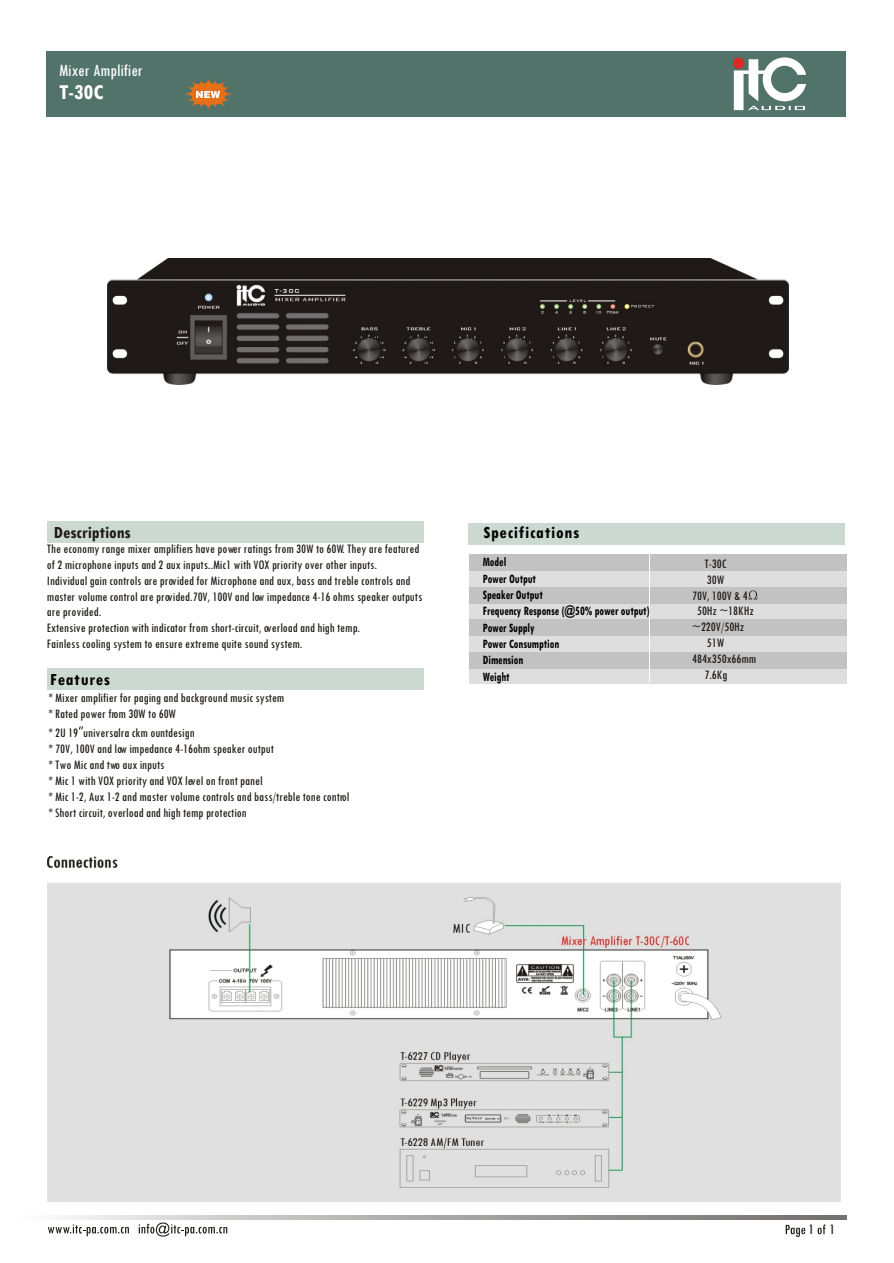
<style>
.page{position:relative;width:894px;height:1263px;background:#fff}
.page>*{position:absolute;margin:0;border:0;box-sizing:border-box;transform-origin:0 0}
.t1{font:700 22.5px "Tw Cen MT Condensed";color:#fff}
.t2{font:700 18px "Tw Cen MT Condensed";letter-spacing:.045em;color:#000}
.t3{font:18px "Tw Cen MT Condensed";color:#fff}
.t4{font:700 18px "Tw Cen MT Condensed";color:#1f1a17}
.t5{font:15px "Tw Cen MT Condensed";color:#1f1a17}
.t6{font:13.5px/15.9px "Tw Cen MT Condensed";color:#1f1a17}
.t7{font:700 13.5px/16.4px "Tw Cen MT Condensed";color:#000;scale:.82 1}
</style>
<div class="page">
<div style="left:48px;top:668px;width:376px;height:22px;background:#ccd9d1"></div>
<div style="left:469px;top:554px;width:378px;height:130px;background:#dedede"></div>
<div style="left:469px;top:652px;width:377px;height:17px;background:#c2c2c2"></div>
<div style="left:469px;top:587px;width:377px;height:17px;background:#c2c2c2"></div>
<div style="left:47px;top:521px;width:377px;height:22px;background:#ccd9d1"></div>
<svg style="left:786px;top:1225px;width:19px;height:12px"></svg>
<svg style="left:818px;top:1225px;width:8px;height:9px"></svg>
<svg style="left:48px;top:1224px;width:81px;height:12px"></svg>
<svg style="left:139px;top:1223px;width:88px;height:14px"></svg>
<div style="left:468px;top:523px;width:377px;height:22px;background:#ccd9d1"></div>
<div style="left:47px;top:51px;width:799px;height:65px;background:#527369"></div>
<svg style="left:734px;top:57px;width:72px;height:53px"></svg>
<svg style="left:184px;top:79px;width:49px;height:30px"></svg>
<div style="left:469px;top:554px;width:377px;height:17px;background:#c2c2c2"></div>
<div style="left:470px;top:619px;width:377px;height:17px;background:#c2c2c2"></div>
<hr style="left:650px;top:554px;width:1px;height:129px;background:#fff">
<svg style="left:79px;top:726px;width:4px;height:4px"></svg>
<img style="left:107px;top:258px;width:681px;height:127px">
<img style="left:47px;top:857px;width:793px;height:344px">
<svg style="left:748px;top:591px;width:10px;height:8px"></svg>
<h2 class="t3" style="left:59px;top:65px;width:85px">Mixer Amplifier</h2>
<h1 class="t1" style="left:59px;top:85px;width:46px">T-30C</h1>
<h2 class="t4" style="left:54px;top:527px;width:78px">Descriptions</h2>
<p class="t6" style="left:47px;top:542px;width:377px">The economy range mixer amplifiers have power ratings from 30W to 60W. They are featured of 2 microphone inputs and 2 aux inputs..Mic1 with VOX priority over other inputs.<br>Individual gain controls are provided for Microphone and aux, bass and treble controls and master volume control are provided.70V, 100V and low impedance 4-16 ohms speaker outputs are provided.<br>Extensive protection with indicator from short-circuit, overload and high temp.<br>Fainless cooling system to ensure extreme quite sound system.</p>
<h2 class="t2" style="left:50px;top:673px;width:61px">Features</h2>
<p class="t6" style="left:48px;top:691px;width:238px">* Mixer amplifier for paging and background music system * Rated power from 30W to 60W</p>
<p class="t6" style="left:48px;top:726px;width:302px">* 2U 19 universalra ckm ountdesign<br>* 70V, 100V and low impedance 4-16ohm speaker output<br>* Two Mic and two aux inputs<br>* Mic 1 with VOX priority and VOX level on front panel<br>* Mic 1-2, Aux 1-2 and master volume controls and bass/treble tone control * Short circuit, overload and high temp protection</p>
<h2 class="t2" style="left:483px;top:526px;width:97px">Specifications</h2>
<p class="t7" style="left:483px;top:555px;width:205px">Model<br>Power Output<br>Speaker Output<br>Frequency Response (@50% power output)<br>Power Supply<br>Power Consumption<br>Dimension<br>Weight</p>
<p class="t6" style="left:704px;top:556px;width:24px">T-30C</p>
<p class="t6" style="left:707px;top:572px;width:19px">30W</p>
<p class="t6" style="left:692px;top:588px;width:57px">70V, 100V &amp; 4</p>
<p class="t6" style="left:697px;top:604px;width:58px">50Hz ~18KHz</p>
<p class="t6" style="left:692px;top:620px;width:54px">~220V/50Hz</p>
<p class="t6" style="left:707px;top:636px;width:19px">51W</p>
<p class="t6" style="left:692px;top:652px;width:66px">484x350x66mm</p>
<p class="t6" style="left:704px;top:668px;width:24px">7.6Kg</p>
<p class="t5" style="left:809px;top:1225px;width:28px">1 1</p>
</div>
